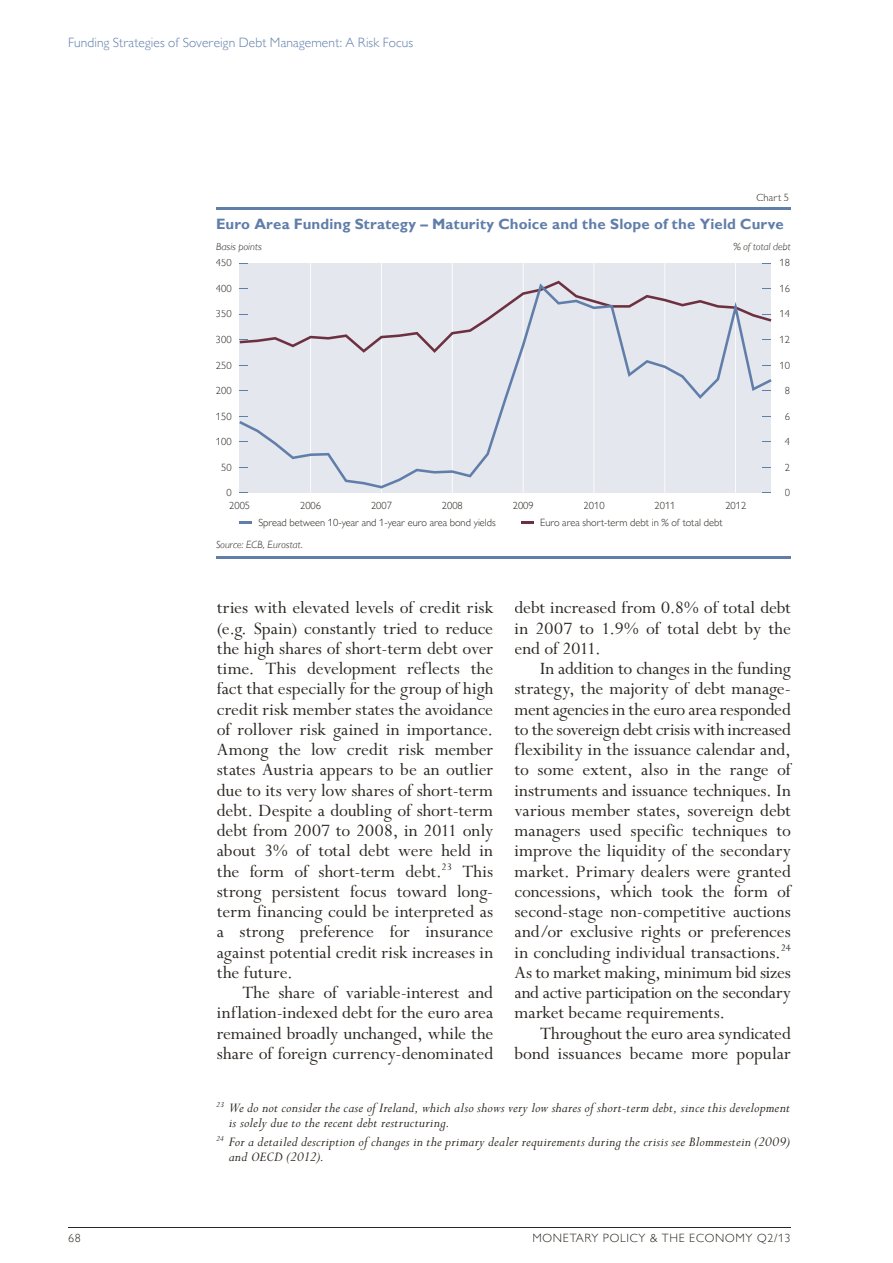
<style>
.page{position:relative;width:893px;height:1263px;background:#fff}
.page>*{position:absolute;margin:0;border:0;box-sizing:border-box;transform-origin:0 0}
.t1{font:19.5px/20.2px "Perpetua Std";color:#2b2620;text-align:justify}
.t2{font:italic 15px/15px "Perpetua Std";letter-spacing:.015em;color:#2b2620}
.t3{font:700 15px "Gill Sans MT Pro";letter-spacing:.01em;color:#607ea9}
.t4{font:300 13.5px "Gill Sans MT Pro";letter-spacing:.01em;color:#607ea9}
.t5{font:300 12px "Gill Sans MT Pro";letter-spacing:.06em;color:#2b2620}
.t6{font:300 10.5px "Gill Sans MT Pro";color:#2b2620}
.t7{font:italic 300 10.5px "Gill Sans MT Pro";letter-spacing:.005em;color:#2b2620}
</style>
<div class="page">
<hr style="left:68px;top:1227px;width:723px;height:1px;background:#2b2620">
<hr style="left:216px;top:207px;width:574px;height:3px;background:#607ea9">
<hr style="left:216px;top:557px;width:574px;height:2px;background:#607ea9">
<svg style="left:239px;top:522px;width:13px;height:2px"></svg>
<svg style="left:521px;top:522px;width:13px;height:2px"></svg>
<div style="left:240px;top:263px;width:531px;height:230px;background:#e4e7ed"></div>
<hr style="left:310px;top:263px;width:1px;height:230px;background:#fff">
<hr style="left:381px;top:263px;width:1px;height:230px;background:#fff">
<hr style="left:452px;top:263px;width:1px;height:230px;background:#fff">
<hr style="left:523px;top:263px;width:1px;height:230px;background:#fff">
<hr style="left:593px;top:263px;width:1px;height:230px;background:#fff">
<hr style="left:664px;top:263px;width:1px;height:230px;background:#fff">
<hr style="left:735px;top:263px;width:1px;height:230px;background:#fff">
<svg style="left:239px;top:283px;width:533px;height:205px"></svg>
<svg style="left:240px;top:281px;width:531px;height:72px"></svg>
<p class="t4" style="left:68px;top:35px;width:347px">Funding Strategies of Sovereign Debt Management: A Risk Focus</p>
<p class="t6" style="left:756px;top:191px;width:34px">Chart 5</p>
<p class="t3" style="left:216px;top:215px;width:569px">Euro Area Funding Strategy – Maturity Choice and the Slope of the Yield Curve</p>
<p class="t7" style="left:216px;top:240px;width:47px">Basis points</p>
<p class="t7" style="left:734px;top:240px;width:59px">% of total debt</p>
<p class="t6" style="left:216px;top:257px;width:17px">450</p>
<p class="t6" style="left:216px;top:282px;width:17px">400</p>
<p class="t6" style="left:216px;top:308px;width:17px">350</p>
<p class="t6" style="left:216px;top:333px;width:17px">300</p>
<p class="t6" style="left:216px;top:359px;width:17px">250</p>
<p class="t6" style="left:216px;top:384px;width:17px">200</p>
<p class="t6" style="left:216px;top:410px;width:17px">150</p>
<p class="t6" style="left:216px;top:435px;width:17px">100</p>
<p class="t6" style="left:221px;top:461px;width:12px">50</p>
<p class="t6" style="left:226px;top:486px;width:7px">0</p>
<p class="t6" style="left:780px;top:257px;width:12px">18</p>
<p class="t6" style="left:780px;top:282px;width:12px">16</p>
<p class="t6" style="left:780px;top:308px;width:12px">14</p>
<p class="t6" style="left:780px;top:333px;width:12px">12</p>
<p class="t6" style="left:780px;top:359px;width:12px">10</p>
<p class="t6" style="left:785px;top:384px;width:7px">8</p>
<p class="t6" style="left:785px;top:410px;width:7px">6</p>
<p class="t6" style="left:785px;top:435px;width:7px">4</p>
<p class="t6" style="left:785px;top:461px;width:7px">2</p>
<p class="t6" style="left:785px;top:486px;width:7px">0</p>
<p class="t6" style="left:229px;top:499px;width:22px">2005</p>
<p class="t6" style="left:300px;top:499px;width:22px">2006</p>
<p class="t6" style="left:371px;top:499px;width:22px">2007</p>
<p class="t6" style="left:442px;top:499px;width:22px">2008</p>
<p class="t6" style="left:513px;top:499px;width:22px">2009</p>
<p class="t6" style="left:584px;top:499px;width:22px">2010</p>
<p class="t6" style="left:654px;top:499px;width:22px">2011</p>
<p class="t6" style="left:725px;top:499px;width:22px">2012</p>
<p class="t6" style="left:258px;top:516px;width:239px">Spread between 10-year and 1-year euro area bond yields</p>
<p class="t6" style="left:540px;top:516px;width:184px">Euro area short-term debt in % of total debt</p>
<p class="t7" style="left:216px;top:538px;width:88px">Source: ECB, Eurostat.</p>
<p class="t1" style="left:217px;top:598px;width:278px">tries with elevated levels of credit risk (e.g. Spain) constantly tried to reduce the high shares of short-term debt over time. This development reflects the fact that especially for the group of high credit risk member states the avoidance of rollover risk gained in importance.<br>Among the low credit risk member states Austria appears to be an outlier due to its very low shares of short-term debt. Despite a doubling of short-term debt from 2007 to 2008, in 2011 only about 3% of total debt were held in the form of short-term debt.<sup>23</sup> This strong persistent focus toward long&shy;term financing could be interpreted as a strong preference for insurance against potential credit risk increases in the future.</p>
<p class="t1" style="left:217px;top:983px;width:278px;text-indent:26px">The share of variable-interest and inflation-indexed debt for the euro area remained broadly unchanged, while the share of foreign currency-denominated</p>
<p class="t1" style="left:514px;top:598px;width:278px">debt increased from 0.8% of total debt in 2007 to 1.9% of total debt by the end of 2011.</p>
<p class="t1" style="left:514px;top:659px;width:278px;text-indent:26px">In addition to changes in the funding strategy, the majority of debt manage&shy;ment agencies in the euro area responded to the sovereign debt crisis with increased flexibility in the issuance calendar and, to some extent, also in the range of instruments and issuance techniques. In various member states, sovereign debt managers used specific techniques to improve the liquidity of the secondary market. Primary dealers were granted concessions, which took the form of second-stage non-competitive auctions and/or exclusive rights or preferences in concluding individual transactions.<sup>24<br></sup>As to market making, minimum bid sizes and active participation on the secondary market became requirements.</p>
<p class="t1" style="left:514px;top:1024px;width:278px;text-align:right">Throughout the euro area syndicated bond issuances became more popular</p>
<p class="t2" style="left:229px;top:1100px;width:563px;text-indent:-13px"><sup>23</sup> We do not consider the case of Ireland, which also shows very low shares of short-term debt, since this development is solely due to the recent debt restructuring.</p>
<p class="t2" style="left:229px;top:1135px;width:563px;text-indent:-13px"><sup>24</sup> For a detailed description of changes in the primary dealer requirements during the crisis see Blommestein (2009) and OECD (2012).</p>
<p class="t5" style="left:68px;top:1231px;width:14px">68</p>
<p class="t5" style="left:532px;top:1231px;width:260px">MONETARY POLICY &amp; THE ECONOMY Q2/13</p>
</div>
